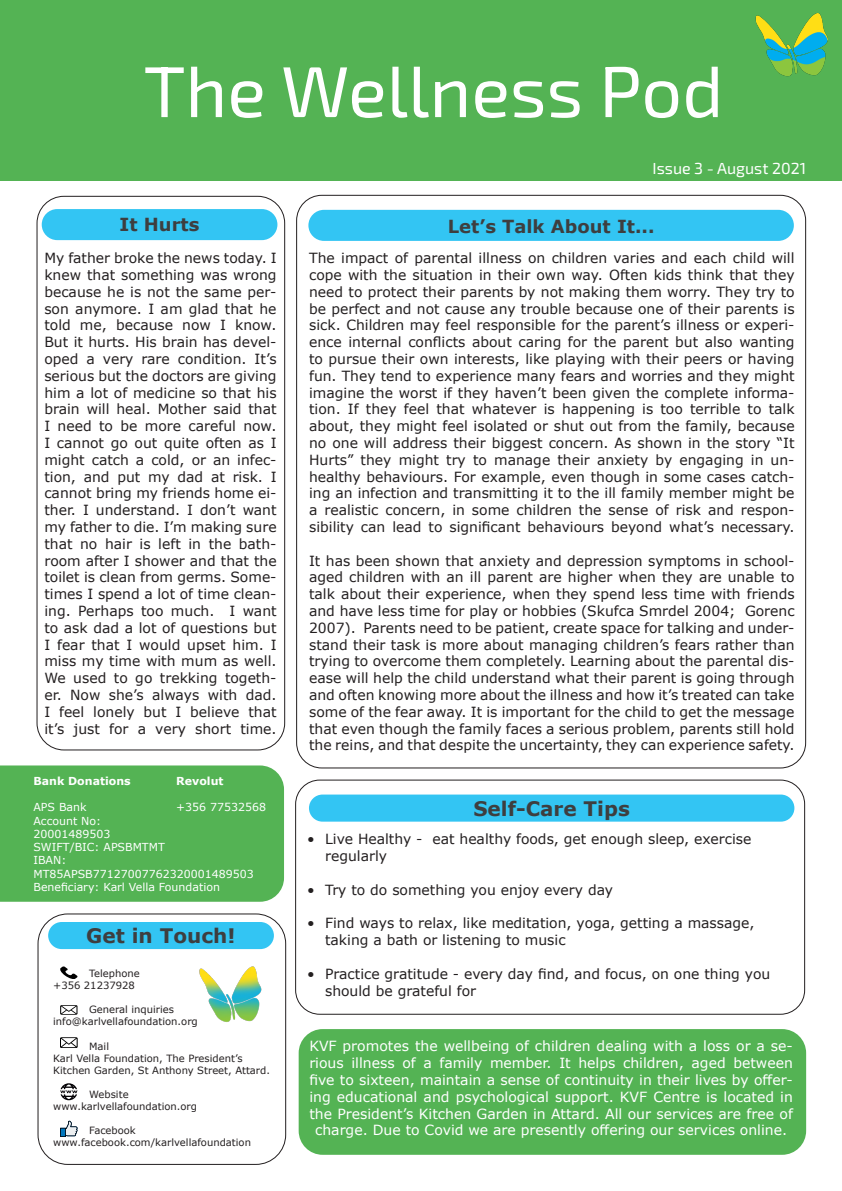
<style>
.page{position:relative;width:842px;height:1191px;background:#fff}
.page>*{position:absolute;margin:0;border:0;box-sizing:border-box;transform-origin:0 0}
.t1{font:72px "Exo 2";color:#fff}
.t2{font:700 20px "Verdana";color:#3e3e3f}
.t3{font:700 18px "Verdana";color:#3e3e3f}
.t4{font:16px "Exo 2";color:#fff}
.t5{font:14px/16.8px "Verdana";color:#231f20;text-align:justify}
.t6{font:14px/16.8px "Verdana";color:#fff;text-align:center}
.t7{font:11px "Verdana";color:#fff}
.t8{font:700 11px "Verdana";color:#fff}
.t9{font:10px "Verdana";color:#231f20}
</style>
<div class="page">
<div style="left:0;top:0;width:842px;height:181px;background:#54b354"></div>
<div style="left:37px;top:196px;width:248px;height:554px;border:1px solid #231f20;border-radius:27px"></div>
<div style="left:38px;top:913px;width:248px;height:251px;border:1px solid #231f20;border-radius:30px"></div>
<div style="left:295px;top:779px;width:510px;height:235px;border:1px solid #231f20;border-radius:24px"></div>
<img style="left:755px;top:13px;width:73px;height:64px">
<img style="left:199px;top:966px;width:63px;height:56px">
<div style="left:42px;top:209px;width:235px;height:31px;background:#33c5f3;border-radius:16px"></div>
<div style="left:308px;top:210px;width:486px;height:31px;background:#33c5f3;border-radius:16px"></div>
<div style="left:299px;top:1029px;width:507px;height:125px;background:#54b354;border-radius:24px"></div>
<div style="left:48px;top:922px;width:226px;height:27px;background:#33c5f3;border-radius:14px"></div>
<div style="left:309px;top:794px;width:485px;height:27px;background:#33c5f3;border-radius:14px"></div>
<div style="left:0;top:765px;width:284px;height:136px;background:#54b354"></div>
<svg style="left:60px;top:1005px;width:17px;height:9px"></svg>
<svg style="left:60px;top:966px;width:18px;height:13px"></svg>
<svg style="left:60px;top:1083px;width:17px;height:17px"></svg>
<svg style="left:60px;top:1120px;width:18px;height:17px"></svg>
<svg style="left:60px;top:1037px;width:18px;height:11px"></svg>
<p class="t1" style="left:144px;top:41px;width:581px">The Wellness Pod</p>
<p class="t4" style="left:652px;top:157px;width:155px">Issue 3 - August 2021</p>
<p class="t3" style="left:120px;top:211px;width:81px">It Hurts</p>
<p class="t3" style="left:448px;top:214px;width:208px">Let’s Talk About It...</p>
<p class="t5" style="left:44px;top:249px;width:234px">My father broke the news today. I knew that something was wrong because he is not the same per&shy;son anymore. I am glad that he told me, because now I know.<br>But it hurts. His brain has devel&shy;oped a very rare condition. It’s serious but the doctors are giving him a lot of medicine so that his brain will heal. Mother said that I need to be more careful now.<br>I cannot go out quite often as I might catch a cold, or an infec&shy;tion, and put my dad at risk. I cannot bring my friends home ei&shy;ther. I understand. I don’t want my father to die. I’m making sure that no hair is left in the bath&shy;room after I shower and that the toilet is clean from germs. Some&shy;times I spend a lot of time clean&shy;ing. Perhaps too much. I want to ask dad a lot of questions but I fear that I would upset him. I miss my time with mum as well.<br>We used to go trekking togeth&shy;er. Now she’s always with dad.<br>I feel lonely but I believe that it’s just for a very short time.</p>
<p class="t8" style="left:33px;top:773px;width:99px">Bank Donations</p>
<p class="t7" style="left:33px;top:800px;width:55px">APS Bank</p>
<p class="t7" style="left:33px;top:813px;width:69px">Account No:</p>
<p class="t7" style="left:33px;top:826px;width:78px">20001489503</p>
<p class="t7" style="left:33px;top:839px;width:133px">SWIFT/BIC: APSBMTMT</p>
<p class="t7" style="left:33px;top:852px;width:34px">IBAN:</p>
<p class="t7" style="left:33px;top:866px;width:222px">MT85APSB77127007762320001489503</p>
<p class="t7" style="left:33px;top:879px;width:188px">Beneficiary: Karl Vella Foundation</p>
<p class="t8" style="left:176px;top:773px;width:49px">Revolut</p>
<p class="t7" style="left:176px;top:800px;width:91px">+356 77532568</p>
<p class="t2" style="left:86px;top:921px;width:151px">Get in Touch!</p>
<p class="t9" style="left:89px;top:967px;width:52px">Telephone</p>
<p class="t9" style="left:53px;top:979px;width:83px">+356 21237928</p>
<p class="t9" style="left:89px;top:1003px;width:86px">General inquiries</p>
<p class="t9" style="left:53px;top:1015px;width:146px">info@karlvellafoundation.org</p>
<p class="t9" style="left:89px;top:1039px;width:21px">Mail</p>
<p class="t9" style="left:53px;top:1051px;width:191px">Karl Vella Foundation, The President’s</p>
<p class="t9" style="left:53px;top:1063px;width:218px">Kitchen Garden, St Anthony Street, Attard.</p>
<p class="t9" style="left:89px;top:1087px;width:41px">Website</p>
<p class="t9" style="left:53px;top:1099px;width:145px">www.karlvellafoundation.org</p>
<p class="t9" style="left:89px;top:1123px;width:48px">Facebook</p>
<p class="t9" style="left:53px;top:1135px;width:199px">www.facebook.com/karlvellafoundation</p>
<p class="t5" style="left:309px;top:249px;width:487px">The impact of parental illness on children varies and each child will cope with the situation in their own way. Often kids think that they need to protect their parents by not making them worry. They try to be perfect and not cause any trouble because one of their parents is sick. Children may feel responsible for the parent’s illness or experi&shy;ence internal conflicts about caring for the parent but also wanting to pursue their own interests, like playing with their peers or having fun. They tend to experience many fears and worries and they might imagine the worst if they haven’t been given the complete informa&shy;tion. If they feel that whatever is happening is too terrible to talk about, they might feel isolated or shut out from the family, because no one will address their biggest concern. As shown in the story “It Hurts” they might try to manage their anxiety by engaging in un&shy;healthy behaviours. For example, even though in some cases catch&shy;ing an infection and transmitting it to the ill family member might be a realistic concern, in some children the sense of risk and respon&shy;sibility can lead to significant behaviours beyond what’s necessary.</p>
<p class="t5" style="left:309px;top:552px;width:487px">It has been shown that anxiety and depression symptoms in school&shy;aged children with an ill parent are higher when they are unable to talk about their experience, when they spend less time with friends and have less time for play or hobbies (Skufca Smrdel 2004; Gorenc 2007). Parents need to be patient, create space for talking and under&shy;stand their task is more about managing children’s fears rather than trying to overcome them completely. Learning about the parental dis&shy;ease will help the child understand what their parent is going through and often knowing more about the illness and how it’s treated can take some of the fear away. It is important for the child to get the message that even though the family faces a serious problem, parents still hold the reins, and that despite the uncertainty, they can experience safety.</p>
<p class="t2" style="left:473px;top:794px;width:158px">Self-Care Tips</p>
<p class="t5" style="left:325px;top:830px;width:428px;text-indent:-18px">• Live Healthy - eat healthy foods, get enough sleep, exercise regularly</p>
<p class="t5" style="left:307px;top:881px;width:308px">• Try to do something you enjoy every day</p>
<p class="t5" style="left:325px;top:914px;width:431px;text-indent:-18px">• Find ways to relax, like meditation, yoga, getting a massage, taking a bath or listening to music</p>
<p class="t5" style="left:325px;top:965px;width:447px;text-indent:-18px">• Practice gratitude - every day find, and focus, on one thing you should be grateful for</p>
<p class="t6" style="left:309px;top:1037px;width:485px">KVF promotes the wellbeing of children dealing with a loss or a se&shy;rious illness of a family member. It helps children, aged between five to sixteen, maintain a sense of continuity in their lives by offer&shy;ing educational and psychological support. KVF Centre is located in the President’s Kitchen Garden in Attard. All our services are free of charge. Due to Covid we are presently offering our services online.</p>
</div>
